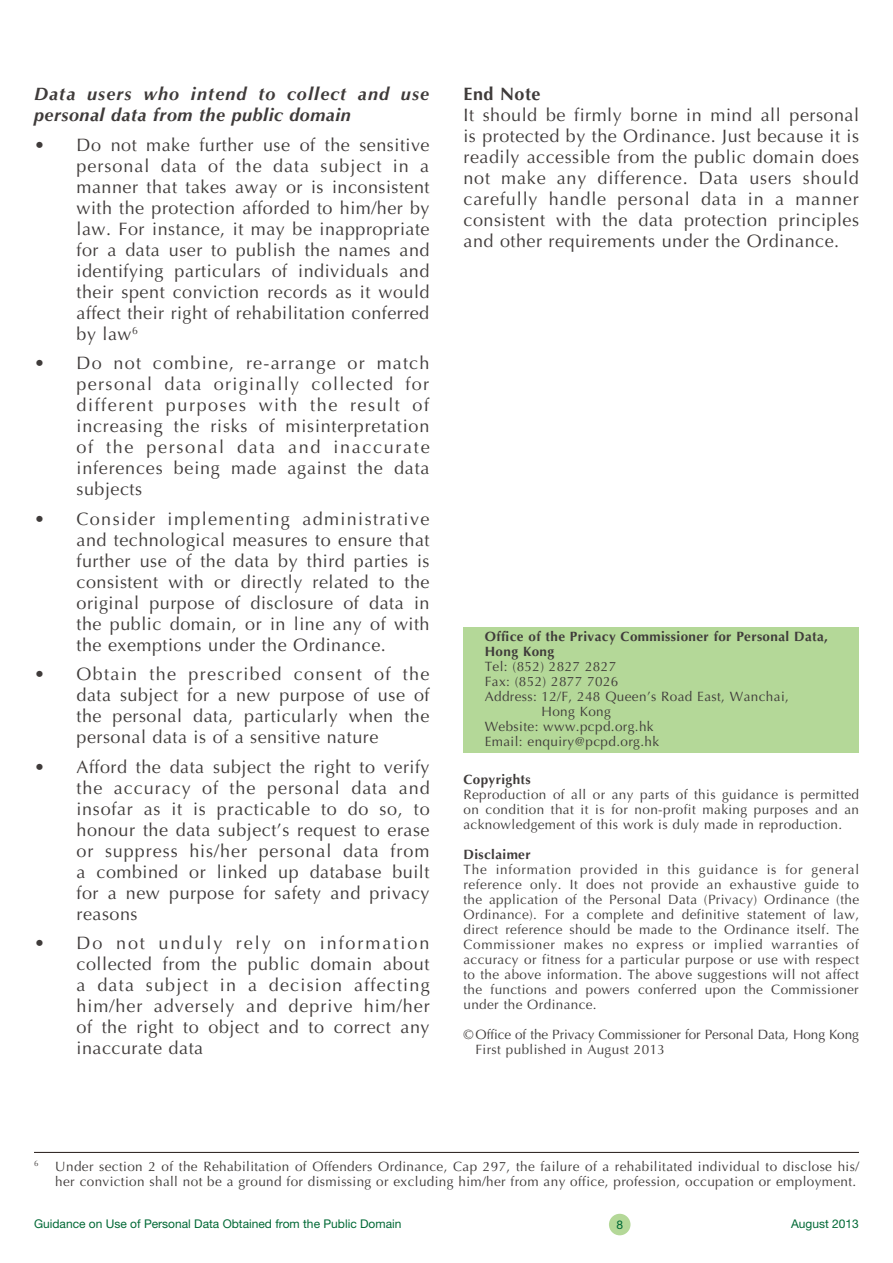
<style>
.page{position:relative;width:893px;height:1263px;background:#fff}
.page>*{position:absolute;margin:0;border:0;box-sizing:border-box;transform-origin:0 0}
.t1{font:18px/21px "Optima LT Std";letter-spacing:.03em;color:#3f3b3a;text-align:justify}
.t2{font:italic 700 18px/21px "Optima LT Std";letter-spacing:.045em;color:#3f3b3a}
.t3{font:700 18px "Optima LT Std";letter-spacing:.03em;color:#3f3b3a}
.t4{font:13.5px/15px "Optima LT Std";letter-spacing:.03em;color:#3f3b3a;text-align:justify}
.t5{font:13.5px/15px "Optima LT Std";letter-spacing:-.005em;color:#3f3b3a}
.t6{font:700 13.5px/15px "Optima LT Std";letter-spacing:.03em;color:#3f3b3a}
.t7{font:12px "Helvetica Neue LT Std";color:#006935}
.t8{font:7.8px "Optima LT Std";color:#3f3b3a}
</style>
<div class="page">
<div style="left:609px;top:1214px;width:21px;height:21px;background:#b4d898;border-radius:50%"></div>
<div style="left:463px;top:627px;width:396px;height:125px;background:#b4d898"></div>
<hr style="left:34px;top:1152px;width:825px;height:1px;background:#231916">
<p class="t2" style="left:34px;top:83px;width:397px">Data users who intend to collect and use personal data from the public domain</p>
<p class="t1" style="left:77px;top:134px;width:355px;text-indent:-43px">• Do not make further use of the sensitive personal data of the data subject in a manner that takes away or is inconsistent with the protection afforded to him/her by law. For instance, it may be inappropriate for a data user to publish the names and identifying particulars of individuals and their spent conviction records as it would affect their right of rehabilitation conferred by law<sup>6</sup></p>
<p class="t1" style="left:77px;top:353px;width:355px;text-indent:-43px">• Do not combine, re-arrange or match personal data originally collected for different purposes with the result of increasing the risks of misinterpretation of the personal data and inaccurate inferences being made against the data subjects</p>
<p class="t1" style="left:77px;top:508px;width:355px;text-indent:-43px">• Consider implementing administrative and technological measures to ensure that further use of the data by third parties is consistent with or directly related to the original purpose of disclosure of data in the public domain, or in line any of with the exemptions under the Ordinance.</p>
<p class="t1" style="left:77px;top:664px;width:354px;text-indent:-42px">• Obtain the prescribed consent of the data subject for a new purpose of use of the personal data, particularly when the personal data is of a sensitive nature</p>
<p class="t1" style="left:77px;top:756px;width:355px;text-indent:-43px">• Afford the data subject the right to verify the accuracy of the personal data and insofar as it is practicable to do so, to honour the data subject’s request to erase or suppress his/her personal data from a combined or linked up database built for a new purpose for safety and privacy reasons</p>
<p class="t1" style="left:77px;top:933px;width:355px;text-indent:-43px">• Do not unduly rely on information collected from the public domain about a data subject in a decision affecting him/her adversely and deprive him/her of the right to object and to correct any inaccurate data</p>
<p class="t3" style="left:463px;top:83px;width:79px">End Note</p>
<p class="t1" style="left:463px;top:105px;width:397px">It should be firmly borne in mind all personal is protected by the Ordinance. Just because it is readily accessible from the public domain does not make any difference. Data users should carefully handle personal data in a manner consistent with the data protection principles and other requirements under the Ordinance.</p>
<p class="t6" style="left:485px;top:629px;width:345px">Office of the Privacy Commissioner for Personal Data,<br>Hong Kong</p>
<p class="t4" style="left:485px;top:659px;width:133px">Tel: (852) 2827 2827</p>
<p class="t4" style="left:485px;top:674px;width:135px">Fax: (852) 2877 7026</p>
<p class="t4" style="left:485px;top:689px;width:306px">Address: 12/F, 248 Queen’s Road East, Wanchai,</p>
<p class="t4" style="left:541px;top:704px;width:71px">Hong Kong</p>
<p class="t4" style="left:485px;top:719px;width:170px">Website: www.pcpd.org.hk</p>
<p class="t4" style="left:485px;top:734px;width:176px">Email: enquiry@pcpd.org.hk</p>
<p class="t6" style="left:463px;top:772px;width:69px">Copyrights</p>
<p class="t4" style="left:463px;top:787px;width:397px">Reproduction of all or any parts of this guidance is permitted on condition that it is for non-profit making purposes and an acknowledgement of this work is duly made in reproduction.</p>
<p class="t6" style="left:463px;top:847px;width:69px">Disclaimer</p>
<p class="t4" style="left:463px;top:862px;width:397px">The information provided in this guidance is for general reference only. It does not provide an exhaustive guide to the application of the Personal Data (Privacy) Ordinance (the Ordinance). For a complete and definitive statement of law, direct reference should be made to the Ordinance itself. The Commissioner makes no express or implied warranties of accuracy or fitness for a particular purpose or use with respect to the above information. The above suggestions will not affect the functions and powers conferred upon the Commissioner under the Ordinance.</p>
<p class="t5" style="left:475px;top:1027px;width:385px;text-indent:-12px">© Office of the Privacy Commissioner for Personal Data, Hong Kong<br>First published in August 2013</p>
<p class="t8" style="left:34px;top:1159px;width:6px">6</p>
<p class="t4" style="left:55px;top:1159px;width:805px">Under section 2 of the Rehabilitation of Offenders Ordinance, Cap 297, the failure of a rehabilitated individual to disclose his/ her conviction shall not be a ground for dismissing or excluding him/her from any office, profession, occupation or employment.</p>
<p class="t7" style="left:34px;top:1217px;width:369px">Guidance on Use of Personal Data Obtained from the Public Domain</p>
<p class="t7" style="left:616px;top:1217px;width:8px">8</p>
<p class="t7" style="left:791px;top:1217px;width:69px">August 2013</p>
</div>
